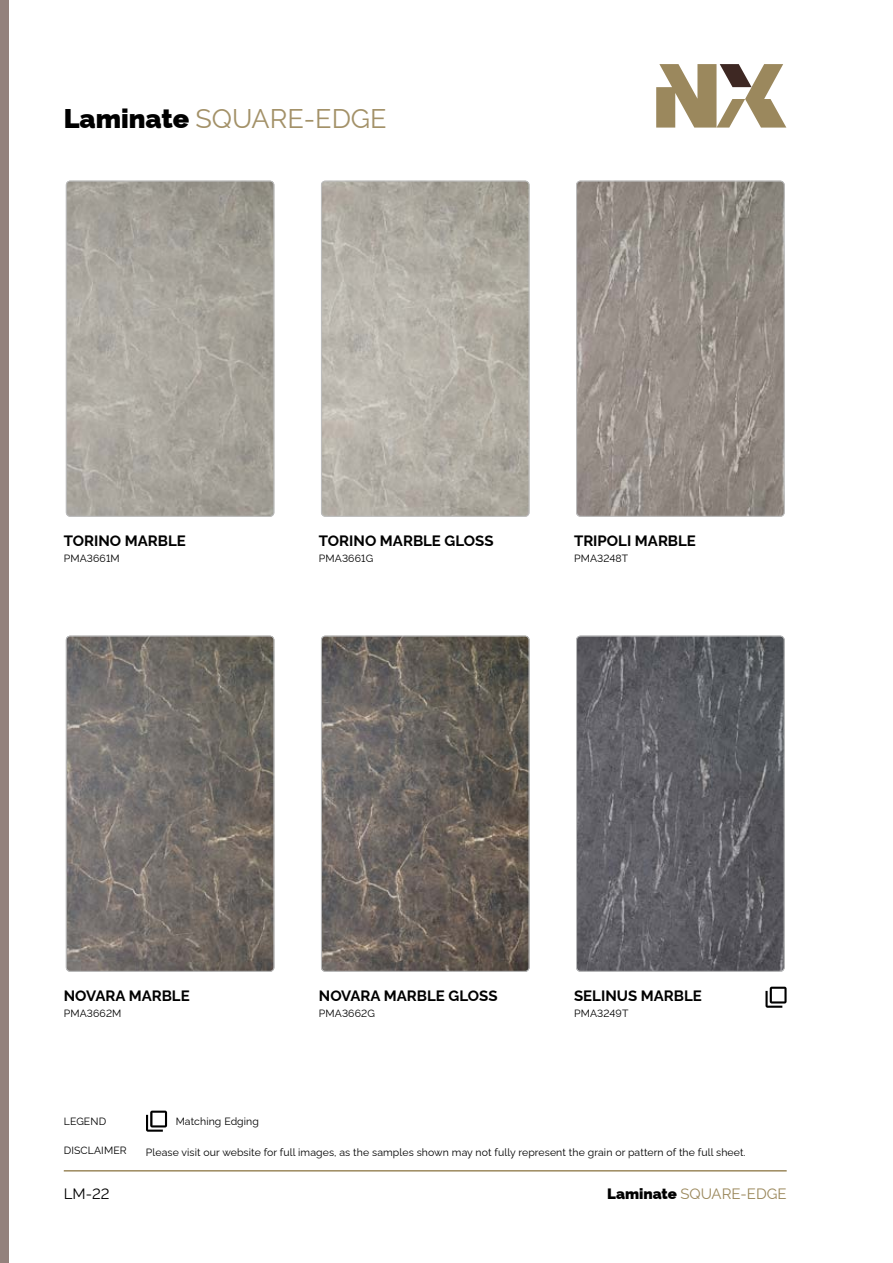
<style>
.page{position:relative;width:893px;height:1263px;background:#fff}
.page>*{position:absolute;margin:0;border:0;box-sizing:border-box;transform-origin:0 0}
.t1{font:27px "Raleway";color:#a39168}
.t2{font:700 15px "Raleway";color:#000}
.t3{font:15px "Raleway";color:#9b885c}
.t4{font:15px "Raleway";color:#000}
.t5{font:10.5px "Raleway";letter-spacing:.01em;color:#000}
.s1{font-weight:900;color:#000}
</style>
<div class="page">
<div style="left:0;top:0;width:9px;height:1263px;background:#93817c"></div>
<hr style="left:64px;top:1170px;width:723px;height:1px;background:#9b885c">
<svg style="left:656px;top:64px;width:130px;height:64px"></svg>
<svg style="left:146px;top:1110px;width:21px;height:22px"></svg>
<img style="left:66px;top:181px;width:208px;height:335px">
<div style="left:66px;top:181px;width:208px;height:336px;border:1px solid #bdbebf;border-radius:4px"></div>
<img style="left:321px;top:181px;width:208px;height:336px">
<div style="left:321px;top:181px;width:208px;height:336px;border:1px solid #bdbebf;border-radius:4px"></div>
<img style="left:66px;top:636px;width:208px;height:336px">
<div style="left:66px;top:636px;width:208px;height:336px;border:1px solid #bdbebf;border-radius:4px"></div>
<img style="left:321px;top:636px;width:208px;height:336px">
<div style="left:321px;top:636px;width:208px;height:336px;border:1px solid #bdbebf;border-radius:4px"></div>
<img style="left:576px;top:181px;width:208px;height:336px">
<div style="left:576px;top:181px;width:208px;height:336px;border:1px solid #bdbebf;border-radius:4px"></div>
<svg style="left:765px;top:987px;width:22px;height:21px"></svg>
<img style="left:576px;top:636px;width:208px;height:336px">
<div style="left:576px;top:636px;width:208px;height:336px;border:1px solid #bdbebf;border-radius:4px"></div>
<h1 class="t1" style="left:64px;top:97px;width:324px"><span class="s1">Laminate</span> SQUARE-EDGE</h1>
<h2 class="t2" style="left:64px;top:529px;width:124px">TORINO MARBLE</h2>
<p class="t5" style="left:64px;top:550px;width:57px">PMA3661M</p>
<h2 class="t2" style="left:319px;top:529px;width:176px">TORINO MARBLE GLOSS</h2>
<p class="t5" style="left:319px;top:550px;width:56px">PMA3661G</p>
<h2 class="t2" style="left:574px;top:529px;width:123px">TRIPOLI MARBLE</h2>
<p class="t5" style="left:574px;top:550px;width:56px">PMA3248T</p>
<h2 class="t2" style="left:64px;top:984px;width:127px">NOVARA MARBLE</h2>
<p class="t5" style="left:64px;top:1005px;width:59px">PMA3662M</p>
<p class="t5" style="left:64px;top:1112px;width:44px">LEGEND</p>
<p class="t5" style="left:176px;top:1112px;width:85px">Matching Edging</p>
<h2 class="t2" style="left:319px;top:984px;width:180px">NOVARA MARBLE GLOSS</h2>
<p class="t5" style="left:319px;top:1005px;width:57px">PMA3662G</p>
<h2 class="t2" style="left:574px;top:984px;width:129px">SELINUS MARBLE</h2>
<p class="t5" style="left:574px;top:1005px;width:56px">PMA3249T</p>
<p class="t5" style="left:64px;top:1142px;width:64px">DISCLAIMER</p>
<p class="t5" style="left:146px;top:1144px;width:601px">Please visit our website for full images, as the samples shown may not fully represent the grain or pattern of the full sheet.</p>
<h2 class="t4" style="left:64px;top:1182px;width:47px">LM-22</h2>
<h2 class="t3" style="left:607px;top:1182px;width:181px"><span class="s1">Laminate</span> SQUARE-EDGE</h2>
</div>
